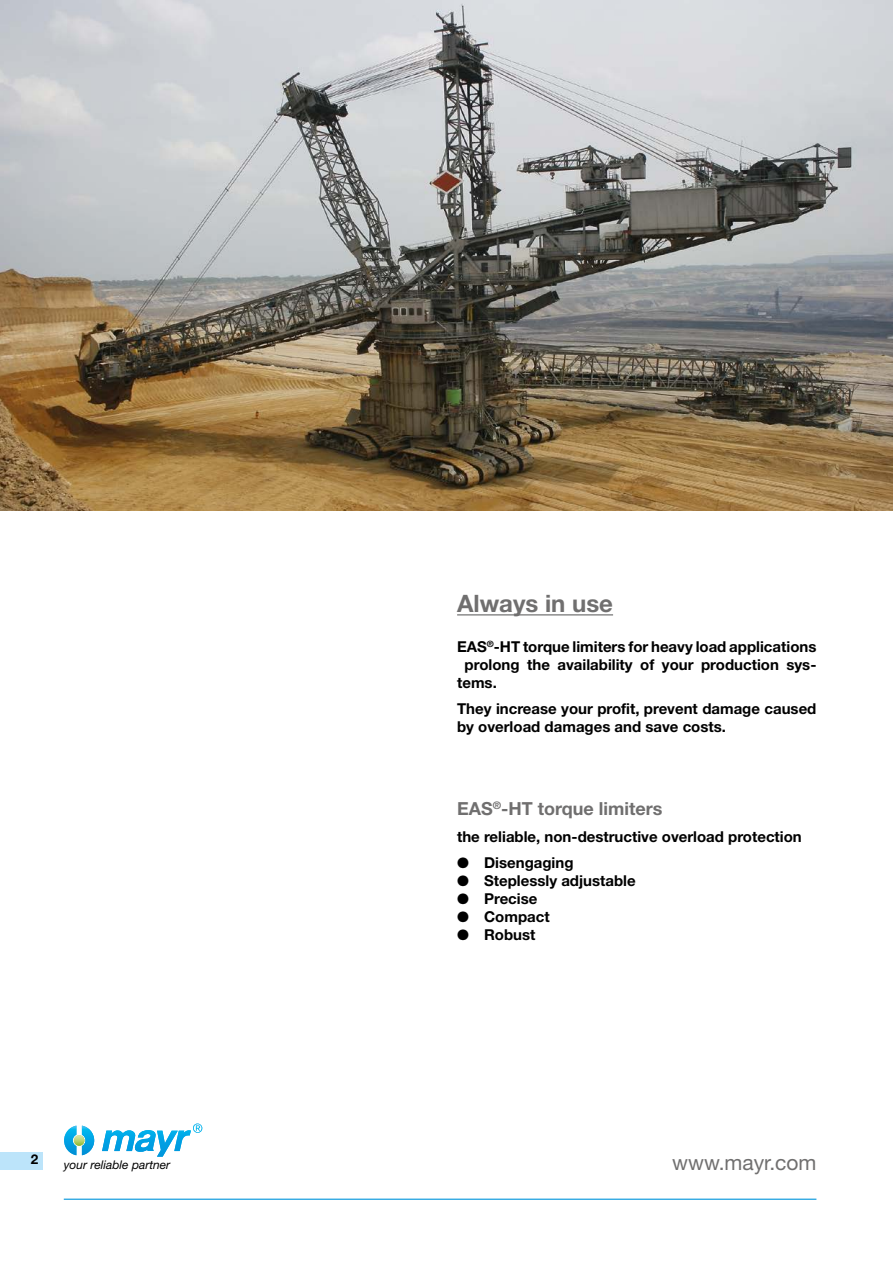
<style>
.page{position:relative;width:893px;height:1263px;background:#fff}
.page>*{position:absolute;margin:0;border:0;box-sizing:border-box;transform-origin:0 0}
.t1{font:700 24px "Helvetica Neue LT Pro";color:#706f6f}
.t2{font:21px "Helvetica Neue LT Pro";color:#706f6f}
.t3{font:700 18px "Helvetica Neue LT Pro";color:#706f6f}
.t4{font:700 15px/18px "Helvetica Neue LT Pro";color:#000}
.t5{font:700 13.5px "Helvetica Neue LT Pro";color:#000}
.t6{font:italic 12px "Helvetica Neue LT Pro";color:#000}
</style>
<div class="page">
<svg style="left:64px;top:1126px;width:30px;height:29px"></svg>
<svg style="left:102px;top:1123px;width:100px;height:34px"></svg>
<img style="left:0;top:0;width:893px;height:510px">
<hr style="left:457px;top:614px;width:156px;height:1px;background:#706f6f">
<hr style="left:64px;top:1198px;width:752px;height:2px;background:#0095db">
<div style="left:0;top:1152px;width:43px;height:17px;background:#bce4fa"></div>
<h1 class="t1" style="left:457px;top:589px;width:157px">Always in use</h1>
<p class="t4" style="left:457px;top:637px;width:361px">EAS<sup>®</sup>-HT torque limiters for heavy load applications</p>
<p class="t4" style="left:465px;top:655px;width:353px">prolong the availability of your production sys-</p>
<p class="t4" style="left:457px;top:673px;width:41px">tems.</p>
<p class="t4" style="left:457px;top:699px;width:361px">They increase your profit, prevent damage caused by overload damages and save costs.</p>
<p class="t3" style="left:457px;top:798px;width:207px">EAS<sup>®</sup>-HT torque limiters</p>
<p class="t4" style="left:457px;top:827px;width:346px">the reliable, non-destructive overload protection</p>
<p class="t4" style="left:457px;top:854px;width:118px">● Disengaging</p>
<p class="t4" style="left:457px;top:872px;width:180px">● Steplessly adjustable</p>
<p class="t4" style="left:457px;top:890px;width:82px">● Precise</p>
<p class="t4" style="left:457px;top:908px;width:94px">● Compact</p>
<p class="t4" style="left:457px;top:926px;width:80px">● Robust</p>
<p class="t5" style="left:31px;top:1151px;width:9px">2</p>
<h2 class="t2" style="left:672px;top:1149px;width:146px">www.mayr.com</h2>
<p class="t6" style="left:64px;top:1158px;width:108px">your reliable partner</p>
</div>
